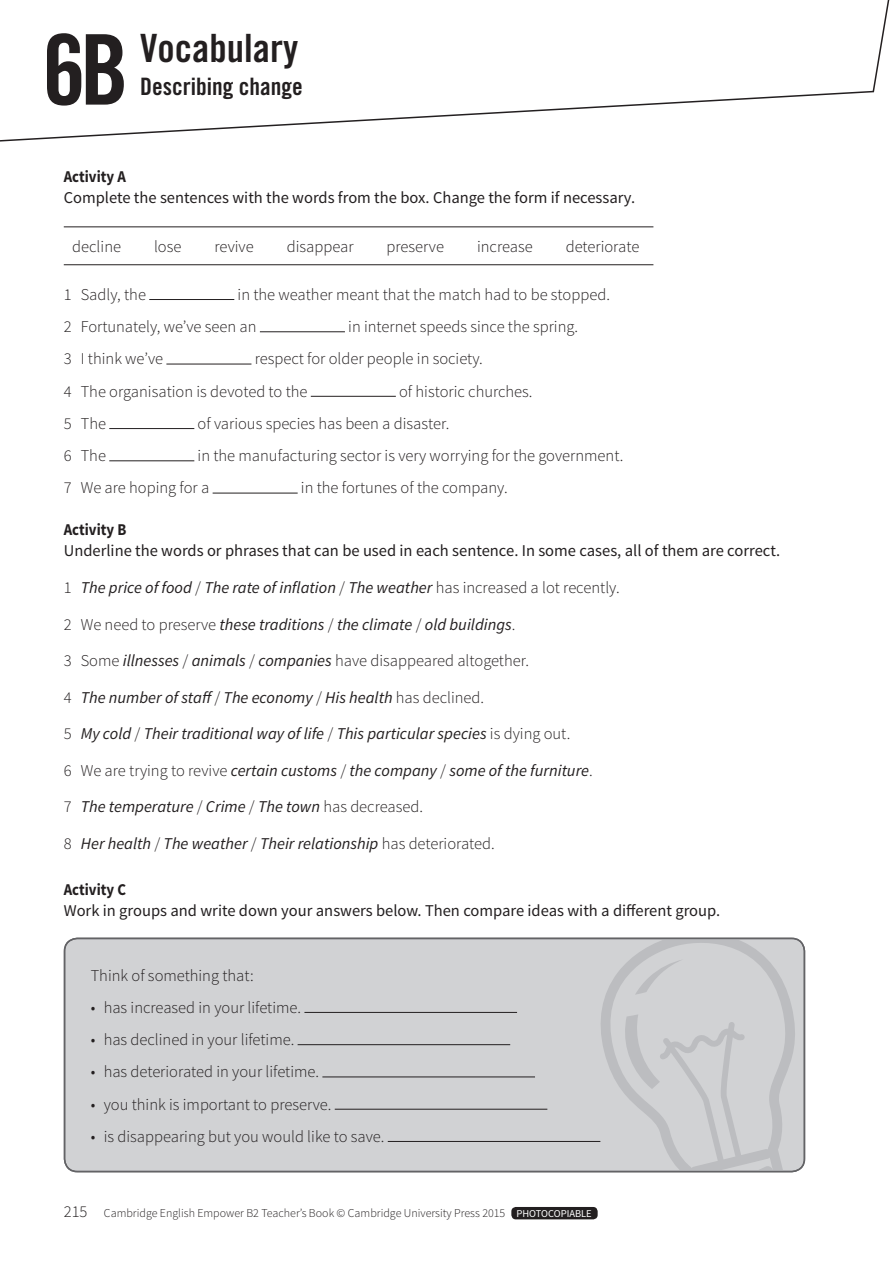
<style>
.page{position:relative;width:893px;height:1263px;background:#fff}
.page>*{position:absolute;margin:0;border:0;box-sizing:border-box;transform-origin:0 0}
.t1{font:97.5px "Trade Gothic LT Std Bd Cn 20";color:#231f20}
.t2{font:39px "Trade Gothic LT Std Bd Cn 20";color:#231f20}
.t3{font:24px "Trade Gothic LT Std Bd Cn 20";color:#231f20}
.t4{font:300 16.5px/32.2px "Source Sans Pro";color:#231f20}
.t5{font:italic 16.5px "Source Sans Pro";color:#231f20}
.t6{font:16.5px "Source Sans Pro";color:#231f20}
.t7{font:700 16.5px "Source Sans Pro";color:#231f20;scale:.9 1}
.t8{font:300 12px "Source Sans Pro";color:#231f20}
.s1{font-weight:300;font-style:normal}
.s2{font-weight:400;font-style:italic}
.s3{font-size:16.5px}
.s4{font-weight:400;font-size:10.5px;color:#fff}
</style>
<div class="page">
<div style="left:511px;top:1207px;width:87px;height:12px;background:#231f20;border-radius:4px"></div>
<svg style="left:0;top:0;width:890px;height:142px"></svg>
<hr style="left:64px;top:226px;width:589px;height:1px;background:#231f20">
<hr style="left:64px;top:264px;width:589px;height:1px;background:#231f20">
<hr style="left:149px;top:299px;width:85px;height:1px;background:#231f20">
<hr style="left:260px;top:331px;width:85px;height:1px;background:#231f20">
<hr style="left:166px;top:364px;width:85px;height:1px;background:#231f20">
<hr style="left:311px;top:396px;width:85px;height:1px;background:#231f20">
<hr style="left:109px;top:428px;width:85px;height:1px;background:#231f20">
<hr style="left:109px;top:460px;width:85px;height:1px;background:#231f20">
<hr style="left:213px;top:493px;width:85px;height:1px;background:#231f20">
<div style="left:65px;top:938px;width:739px;height:233px;background:#d1d2d4;border-radius:13px"></div>
<hr style="left:304px;top:1012px;width:213px;height:1px;background:#231f20">
<hr style="left:298px;top:1044px;width:212px;height:1px;background:#231f20">
<hr style="left:322px;top:1076px;width:213px;height:1px;background:#231f20">
<hr style="left:335px;top:1109px;width:212px;height:1px;background:#231f20">
<hr style="left:388px;top:1141px;width:212px;height:1px;background:#231f20">
<svg style="left:600px;top:938px;width:200px;height:233px"></svg>
<svg style="left:635px;top:959px;width:48px;height:36px"></svg>
<svg style="left:622px;top:1014px;width:38px;height:75px"></svg>
<div style="left:64px;top:938px;width:741px;height:234px;border:2px solid #636366;border-radius:13px"></div>
<h1 class="t1" style="left:43px;top:11px;width:88px">6B</h1>
<h2 class="t2" style="left:140px;top:24px;width:160px">Vocabulary</h2>
<h3 class="t3" style="left:140px;top:72px;width:164px">Describing change</h3>
<p class="t7" style="left:64px;top:166px;width:70px">Activity A</p>
<p class="t6" style="left:64px;top:188px;width:573px">Complete the sentences with the words from the box. Change the form if necessary.</p>
<p class="t4" style="left:72px;top:230px;width:50px">decline</p>
<p class="t4" style="left:154px;top:230px;width:29px">lose</p>
<p class="t4" style="left:214px;top:230px;width:41px">revive</p>
<p class="t4" style="left:287px;top:230px;width:68px">disappear</p>
<p class="t4" style="left:387px;top:230px;width:59px">preserve</p>
<p class="t4" style="left:477px;top:230px;width:57px">increase</p>
<p class="t4" style="left:566px;top:230px;width:75px">deteriorate</p>
<p class="t4" style="left:64px;top:278px;width:84px">1 Sadly, the</p>
<p class="t4" style="left:64px;top:278px;width:548px;text-indent:174px">in the weather meant that the match had to be stopped.<br>2 Fortunately, we’ve seen an</p>
<p class="t4" style="left:348px;top:311px;width:231px">in internet speeds since the spring.</p>
<p class="t4" style="left:64px;top:343px;width:421px;text-indent:191px">respect for older people in society.<br>4 The organisation is devoted to the</p>
<p class="t4" style="left:64px;top:343px;width:101px">3 I think we’ve</p>
<p class="t4" style="left:399px;top:375px;width:135px">of historic churches.</p>
<p class="t4" style="left:64px;top:407px;width:44px">5 The</p>
<p class="t4" style="left:198px;top:407px;width:253px">of various species has been a disaster.</p>
<p class="t4" style="left:64px;top:440px;width:44px">6 The</p>
<p class="t4" style="left:64px;top:440px;width:561px;text-indent:134px">in the manufacturing sector is very worrying for the government.<br>7 We are hoping for a</p>
<p class="t4" style="left:301px;top:472px;width:208px">in the fortunes of the company.</p>
<p class="t7" style="left:64px;top:519px;width:71px">Activity B</p>
<p class="t6" style="left:64px;top:541px;width:718px">Underline the words or phrases that can be used in each sentence. In some cases, all of them are correct.</p>
<p class="t5" style="left:64px;top:577px;width:557px"><span class="s1">1</span> The price of food <span class="s1">/</span> The rate of inflation <span class="s1">/</span> The weather <span class="s1">has increased a lot recently.</span></p>
<p class="t5" style="left:64px;top:614px;width:453px"><span class="s1">2 We need to preserve</span> these traditions <span class="s1">/</span> the climate <span class="s1">/</span> old buildings<span class="s1">.</span></p>
<p class="t4" style="left:64px;top:644px;width:467px">3 Some <span class="s2">illnesses</span> / <span class="s2">animals</span> / <span class="s2">companies</span> have disappeared altogether.</p>
<p class="t5" style="left:64px;top:687px;width:422px"><span class="s1">4</span> The number of staff <span class="s1">/</span> The economy <span class="s1">/</span> His health <span class="s1">has declined.</span></p>
<p class="t5" style="left:64px;top:723px;width:508px"><span class="s1">5</span> My cold <span class="s1">/</span> Their traditional way of life <span class="s1">/</span> This particular species <span class="s1">is dying out.</span></p>
<p class="t5" style="left:64px;top:760px;width:530px"><span class="s1">6 We are trying to revive</span> certain customs <span class="s1">/</span> the company <span class="s1">/</span> some of the furniture<span class="s1">.</span></p>
<p class="t5" style="left:64px;top:796px;width:361px"><span class="s1">7</span> The temperature <span class="s1">/</span> Crime <span class="s1">/</span> The town <span class="s1">has decreased.</span></p>
<p class="t5" style="left:64px;top:833px;width:433px"><span class="s1">8</span> Her health <span class="s1">/</span> The weather <span class="s1">/</span> Their relationship <span class="s1">has deteriorated.</span></p>
<p class="t7" style="left:64px;top:879px;width:71px">Activity C</p>
<p class="t6" style="left:64px;top:900px;width:658px">Work in groups and write down your answers below. Then compare ideas with a different group.</p>
<p class="t4" style="left:91px;top:959px;width:164px">Think of something that:</p>
<p class="t4" style="left:91px;top:991px;width:212px">• has increased in your lifetime.</p>
<p class="t4" style="left:91px;top:1023px;width:205px">• has declined in your lifetime.</p>
<p class="t4" style="left:91px;top:1056px;width:230px">• has deteriorated in your lifetime.</p>
<p class="t4" style="left:91px;top:1088px;width:242px">• you think is important to preserve.</p>
<p class="t4" style="left:91px;top:1120px;width:295px">• is disappearing but you would like to save.</p>
<p class="t8" style="left:64px;top:1206px;width:529px"><span class="s3">215</span> Cambridge English Empower B2 Teacher’s Book © Cambridge University Press 2015 <span class="s4">PHOTOCOPIABLE</span></p>
</div>
